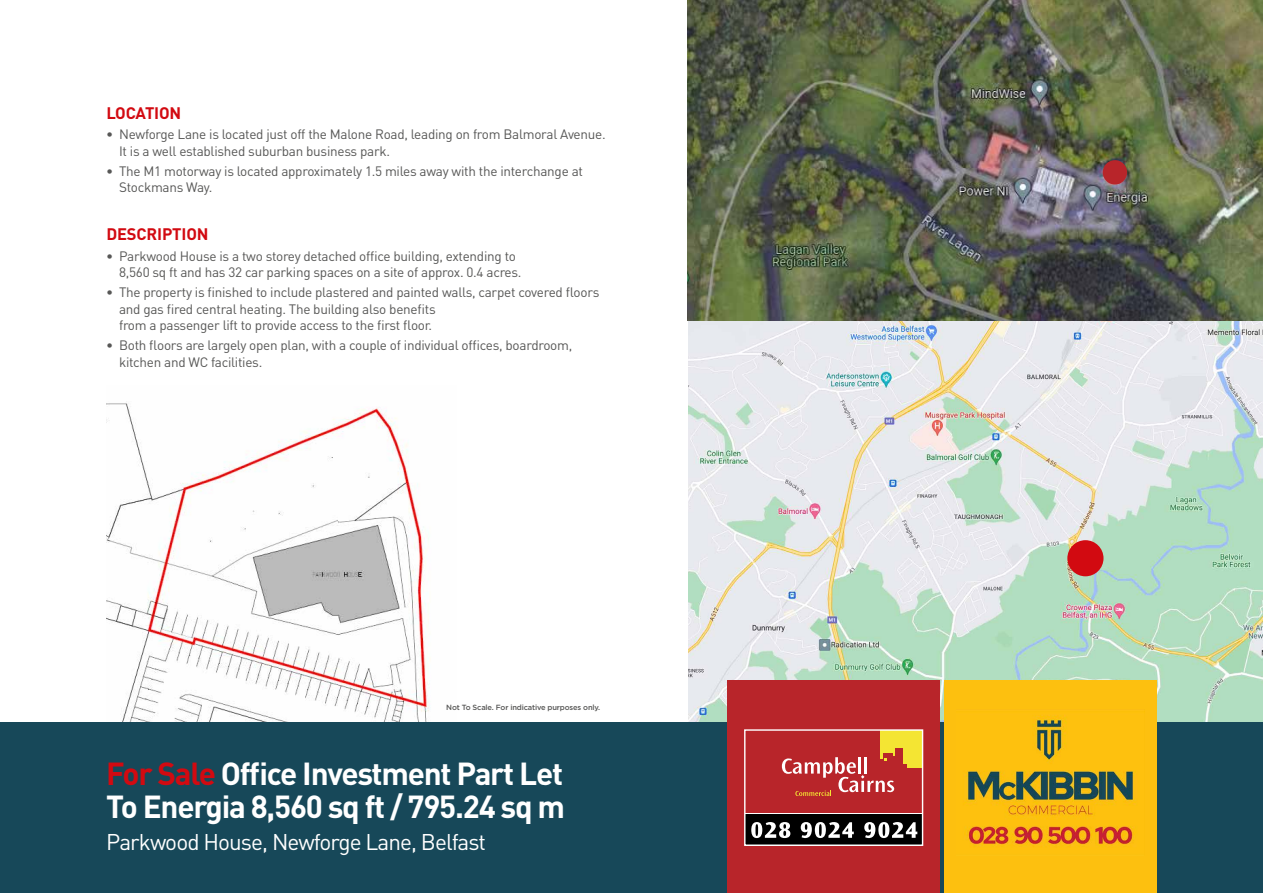
<style>
.page{position:relative;width:1263px;height:893px;background:#fff}
.page>*{position:absolute;margin:0;border:0;box-sizing:border-box;transform-origin:0 0}
.t1{font:700 31.5px/33px "DIN Pro";letter-spacing:-.04em;color:#fff}
.t2{font:22.5px "DIN Pro";letter-spacing:-.04em;color:#fff}
.t3{font:700 16.5px "DIN Pro";letter-spacing:-.01em;color:#d20a11}
.t4{font:13.5px/16.2px "DIN Pro";letter-spacing:-.02em;color:#575756}
.t5{font:500 7.5px "Gotham HTF";letter-spacing:-.02em;color:#575756}
.s1{color:#d20a11}
</style>
<div class="page">
<img style="left:106px;top:403px;width:350px;height:320px">
<img style="left:688px;top:0;width:575px;height:723px">
<div style="left:0;top:723px;width:1263px;height:170px;background:#174859"></div>
<div style="left:1067px;top:540px;width:36px;height:36px;background:#d20a11;border-radius:50%"></div>
<div style="left:944px;top:680px;width:213px;height:213px;background:#fdc00f"></div>
<div style="left:727px;top:680px;width:213px;height:213px;background:#b8252a"></div>
<div style="left:880px;top:730px;width:42px;height:29px;background:#f4e533"></div>
<div style="left:903px;top:753px;width:19px;height:15px;background:#f4e533"></div>
<div style="left:895px;top:748px;width:8px;height:21px;background:#b8252a"></div>
<div style="left:883px;top:753px;width:10px;height:9px;background:#b8252a"></div>
<div style="left:896px;top:764px;width:10px;height:7px;background:#b8252a"></div>
<div style="left:890px;top:756px;width:9px;height:9px;background:#b8252a"></div>
<svg style="left:782px;top:757px;width:112px;height:39px"></svg>
<div style="left:746px;top:815px;width:176px;height:30px;background:#000"></div>
<svg style="left:751px;top:822px;width:39px;height:16px"></svg>
<svg style="left:801px;top:822px;width:53px;height:16px"></svg>
<svg style="left:864px;top:822px;width:53px;height:16px"></svg>
<div style="left:744px;top:729px;width:179px;height:117px;border:1px solid #fff"></div>
<img style="left:965px;top:715px;width:171px;height:131px">
<div style="left:1103px;top:160px;width:24px;height:24px;background:#b8252a;border-radius:50%"></div>
<p class="t3" style="left:106px;top:102px;width:76px">LOCATION</p>
<p class="t4" style="left:119px;top:126px;width:488px;text-indent:-13px">• Newforge Lane is located just off the Malone Road, leading on from Balmoral Avenue.<br>It is a well established suburban business park.</p>
<p class="t4" style="left:119px;top:162px;width:465px;text-indent:-13px">• The M1 motorway is located approximately 1.5 miles away with the interchange at<br>Stockmans Way.</p>
<p class="t3" style="left:106px;top:223px;width:104px">DESCRIPTION</p>
<p class="t4" style="left:119px;top:247px;width:404px;text-indent:-13px">• Parkwood House is a two storey detached office building, extending to<br>8,560 sq ft and has 32 car parking spaces on a site of approx. 0.4 acres.</p>
<p class="t4" style="left:119px;top:284px;width:482px;text-indent:-13px">• The property is finished to include plastered and painted walls, carpet covered floors and gas fired central heating. The building also benefits<br>from a passenger lift to provide access to the first floor.</p>
<p class="t4" style="left:119px;top:337px;width:455px;text-indent:-13px">• Both floors are largely open plan, with a couple of individual offices, boardroom, kitchen and WC facilities.</p>
<p class="t5" style="left:446px;top:703px;width:155px">Not To Scale. For indicative purposes only.</p>
<h1 class="t1" style="left:106px;top:756px;width:460px"><span class="s1">For Sale</span> Office Investment Part Let<br>To Energia 8,560 sq ft / 795.24 sq m</h1>
<h2 class="t2" style="left:106px;top:826px;width:381px">Parkwood House, Newforge Lane, Belfast</h2>
</div>
